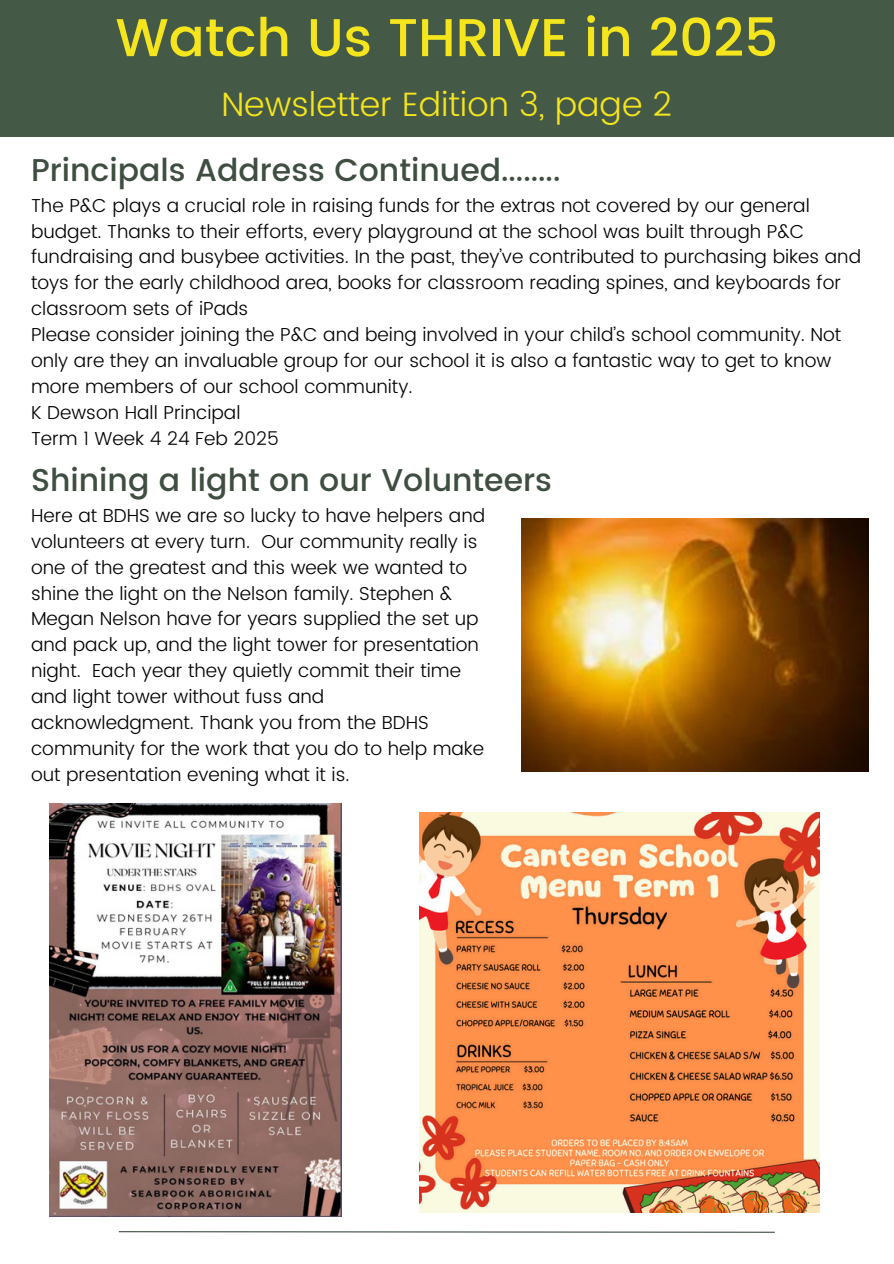
<style>
.page{position:relative;width:894px;height:1264px;background:#fff}
.page>*{position:absolute;margin:0;border:0;box-sizing:border-box;transform-origin:0 0}
.t1{font:500 53.25px "Poppins";color:#f4e51d}
.t2{font:300 33.75px "Poppins";color:#f4e51d}
.t3{font:500 31.5px "Poppins";color:#3e4e40}
.t4{font:300 18.75px/25.8px "Poppins";color:#000}
</style>
<div class="page">
<div style="left:0;top:0;width:893px;height:137px;background:#455947"></div>
<svg style="left:118px;top:1231px;width:657px;height:2px"></svg>
<img style="left:522px;top:518px;width:346px;height:253px">
<img style="left:49px;top:803px;width:293px;height:413px">
<img style="left:419px;top:812px;width:400px;height:400px">
<h1 class="t1" style="left:115px;top:7px;width:664px">Watch Us THRIVE in 2025</h1>
<h3 class="t2" style="left:221px;top:85px;width:452px">Newsletter Edition 3, page 2</h3>
<p class="t3" style="left:31px;top:152px;width:530px">Principals Address Continued........</p>
<h2 class="t4" style="left:31px;top:192px;width:831px">The P&amp;C plays a crucial role in raising funds for the extras not covered by our general budget. Thanks to their efforts, every playground at the school was built through P&amp;C fundraising and busybee activities. In the past, they’ve contributed to purchasing bikes and toys for the early childhood area, books for classroom reading spines, and keyboards for classroom sets of iPads</h2>
<p class="t4" style="left:31px;top:322px;width:811px">Please consider joining the P&amp;C and being involved in your child’s school community. Not only are they an invaluable group for our school it is also a fantastic way to get to know more members of our school community.</p>
<p class="t4" style="left:31px;top:399px;width:211px">K Dewson Hall Principal</p>
<p class="t4" style="left:31px;top:425px;width:249px">Term 1 Week 4 24 Feb 2025</p>
<h2 class="t3" style="left:31px;top:461px;width:522px">Shining a light on our Volunteers</h2>
<p class="t4" style="left:31px;top:502px;width:455px">Here at BDHS we are so lucky to have helpers and volunteers at every turn. Our community really is one of the greatest and this week we wanted to shine the light on the Nelson family. Stephen &amp; Megan Nelson have for years supplied the set up and pack up, and the light tower for presentation night. Each year they quietly commit their time and light tower without fuss and acknowledgment. Thank you from the BDHS community for the work that you do to help make out presentation evening what it is.</p>
</div>
